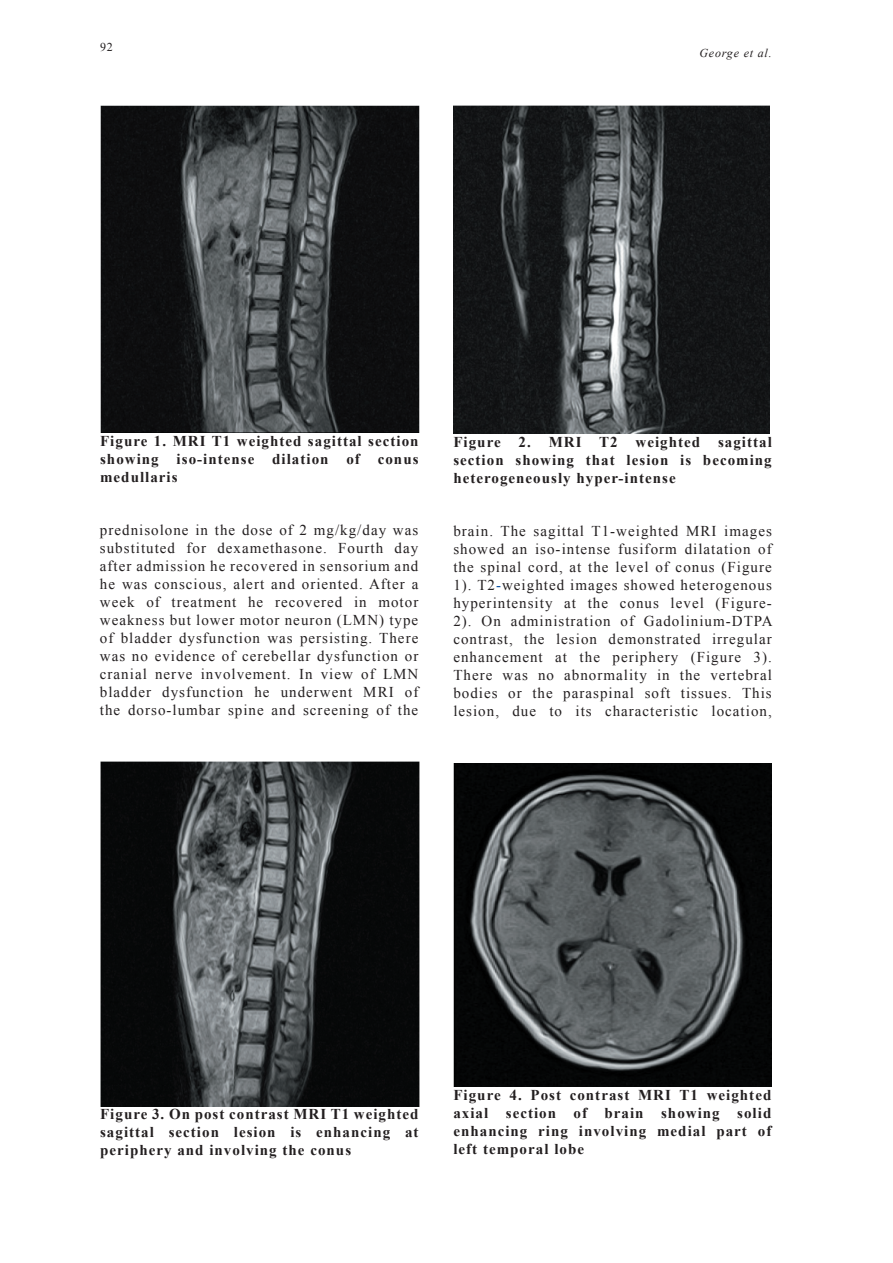
<style>
.page{position:relative;width:893px;height:1263px;background:#fff}
.page>*{position:absolute;margin:0;border:0;box-sizing:border-box;transform-origin:0 0}
.Makale{font:15px/18px "Times New Roman";letter-spacing:.07em;color:#231f20;text-align:justify}
.Makale-2{font:700 15px/18px "Times New Roman";letter-spacing:.07em;color:#231f20;text-align:justify}
.Makale-3{font:italic 12px "Times New Roman";letter-spacing:.07em;color:#231f20}
.Makale-4{font:12px "Times New Roman";color:#231f20}
.s1{color:#094fa3}
</style>
<div class="page">
<img style="left:100px;top:106px;width:319px;height:327px">
<img style="left:454px;top:106px;width:316px;height:328px">
<img style="left:101px;top:762px;width:318px;height:344px">
<img style="left:453px;top:764px;width:318px;height:322px">
<p class="Makale-4" style="left:100px;top:39px;width:14px">92</p>
<p class="Makale-3" style="left:699px;top:44px;width:74px">George et al.</p>
<p class="Makale-2" style="left:100px;top:432px;width:320px">Figure 1. MRI T1 weighted sagittal section showing iso-intense dilation of conus medullaris</p>
<p class="Makale-2" style="left:453px;top:433px;width:320px">Figure 2. MRI T2 weighted sagittal section showing that lesion is becoming heterogeneously hyper-intense</p>
<p class="Makale" style="left:100px;top:521px;width:320px">prednisolone in the dose of 2 mg/kg/day was substituted for dexamethasone. Fourth day after admission he recovered in sensorium and he was conscious, alert and oriented. After a week of treatment he recovered in motor weakness but lower motor neuron (LMN) type of bladder dysfunction was persisting. There was no evidence of cerebellar dysfunction or cranial nerve involvement. In view of LMN bladder dysfunction he underwent MRI of the dorso-lumbar spine and screening of the</p>
<p class="Makale" style="left:453px;top:522px;width:321px">brain. The sagittal T1-weighted MRI images showed an iso-intense fusiform dilatation of the spinal cord, at the level of conus (Figure 1). T2<span class="s1">-</span>weighted images showed heterogenous hyperintensity at the conus level (Figure-2). On administration of Gadolinium-DTPA contrast, the lesion demonstrated irregular enhancement at the periphery (Figure 3).<br>There was no abnormality in the vertebral bodies or the paraspinal soft tissues. This lesion, due to its characteristic location,</p>
<p class="Makale-2" style="left:100px;top:1105px;width:320px">Figure 3. On post contrast MRI T1 weighted sagittal section lesion is enhancing at periphery and involving the conus</p>
<p class="Makale-2" style="left:453px;top:1085px;width:319px">Figure 4. Post contrast MRI T1 weighted axial section of brain showing solid enhancing ring involving medial part of left temporal lobe</p>
</div>
